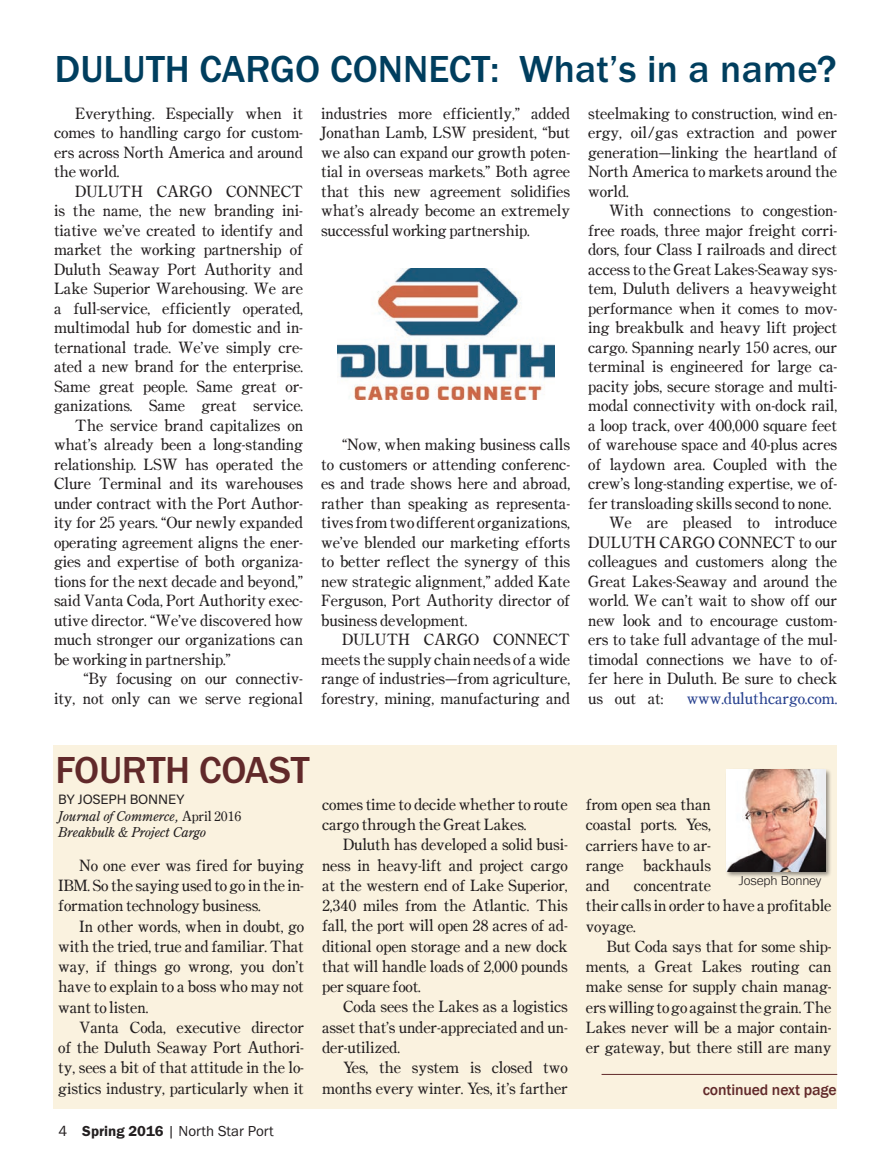
<style>
.page{position:relative;width:891px;height:1161px;background:#fff}
.page>*{position:absolute;margin:0;border:0;box-sizing:border-box;transform-origin:0 0}
.t1{font:500 39px "Franklin Gothic URW";color:#003e5e}
.t2{font:500 39px "Franklin Gothic URW";letter-spacing:-.01em;color:#61292a}
.t3{font:15.75px/20.2px "Century Oldstyle ICG";letter-spacing:-.01em;color:#231f20;text-align:justify}
.t4{font:15.75px "Century Oldstyle ICG";letter-spacing:-.01em;color:#253f8e}
.t5{font:500 15.75px "Franklin Gothic";letter-spacing:-.01em;color:#61292a}
.t6{font:15px "Franklin Gothic URW Boo";color:#231f20}
.t7{font:italic 13.5px/16.5px "Century Old Style Std";letter-spacing:-.01em;color:#231f20}
.t8{font:13.5px "Acumin Pro";letter-spacing:-.01em;color:#231f20}
.t9{font:300 13.5px "Franklin Gothic URW";letter-spacing:-.01em;color:#231f20}
.s1{font-family:"Century Oldstyle ICG";font-style:normal}
.s2{font-family:"Franklin Gothic URW Dem"}
</style>
<div class="page">
<div style="left:53px;top:745px;width:784px;height:363px;background:#faf2df"></div>
<div style="left:725px;top:768px;width:106px;height:110px;background:#231f20;opacity:.5"></div>
<img style="left:727px;top:770px;width:98px;height:101px">
<img style="left:338px;top:269px;width:217px;height:130px">
<hr style="left:602px;top:1074px;width:235px;height:1px;background:#61292a">
<h1 class="t1" style="left:55px;top:44px;width:783px">DULUTH CARGO CONNECT: What’s in a name?</h1>
<p class="t3" style="left:54px;top:103px;width:251px;line-height:19.5px;text-indent:21px">Everything. Especially when it comes to handling cargo for custom&shy;ers across North America and around the world.</p>
<p class="t3" style="left:75px;top:181px;width:230px">DULUTH CARGO CONNECT</p>
<p class="t3" style="left:54px;top:200px;width:251px">is the name, the new branding ini-</p>
<p class="t3" style="left:54px;top:220px;width:251px">tiative we’ve created to identify and</p>
<p class="t3" style="left:54px;top:239px;width:251px">market the working partnership of</p>
<p class="t3" style="left:54px;top:259px;width:251px">Duluth Seaway Port Authority and</p>
<p class="t3" style="left:54px;top:278px;width:251px">Lake Superior Warehousing. We are</p>
<p class="t3" style="left:54px;top:298px;width:251px">a full-service, efficiently operated,</p>
<p class="t3" style="left:54px;top:317px;width:251px">multimodal hub for domestic and in-</p>
<p class="t3" style="left:54px;top:337px;width:251px">ternational trade. We’ve simply cre-</p>
<p class="t3" style="left:54px;top:356px;width:251px">ated a new brand for the enterprise.</p>
<p class="t3" style="left:54px;top:376px;width:251px">Same great people. Same great or-</p>
<p class="t3" style="left:54px;top:395px;width:251px">ganizations. Same great service.</p>
<p class="t3" style="left:75px;top:415px;width:230px">The service brand capitalizes on</p>
<p class="t3" style="left:54px;top:434px;width:251px">what’s already been a long-standing</p>
<p class="t3" style="left:54px;top:454px;width:251px">relationship. LSW has operated the</p>
<p class="t3" style="left:54px;top:473px;width:251px">Clure Terminal and its warehouses</p>
<p class="t3" style="left:54px;top:493px;width:251px">under contract with the Port Author-</p>
<p class="t3" style="left:54px;top:512px;width:251px">ity for 25 years. “Our newly expanded</p>
<p class="t3" style="left:54px;top:532px;width:251px">operating agreement aligns the ener-</p>
<p class="t3" style="left:54px;top:551px;width:251px">gies and expertise of both organiza-</p>
<p class="t3" style="left:54px;top:571px;width:251px">tions for the next decade and beyond,”</p>
<p class="t3" style="left:54px;top:590px;width:251px">said Vanta Coda, Port Authority exec-</p>
<p class="t3" style="left:54px;top:610px;width:251px">utive director. “We’ve discovered how</p>
<p class="t3" style="left:54px;top:629px;width:251px">much stronger our organizations can</p>
<p class="t3" style="left:54px;top:649px;width:178px">be working in partnership.”</p>
<p class="t3" style="left:84px;top:668px;width:221px">“By focusing on our connectiv-</p>
<p class="t3" style="left:54px;top:688px;width:251px">ity, not only can we serve regional</p>
<p class="t3" style="left:321px;top:103px;width:251px;line-height:19.5px">industries more efficiently,” added Jonathan Lamb, LSW president, “but we also can expand our growth poten&shy;tial in overseas markets.” Both agree that this new agreement solidifies what’s already become an extremely successful working partnership.</p>
<p class="t3" style="left:321px;top:435px;width:251px;line-height:19.5px;text-indent:21px">“Now, when making business calls to customers or attending conferenc&shy;es and trade shows here and abroad, rather than speaking as representa&shy;tives from two different organizations, we’ve blended our marketing efforts to better reflect the synergy of this new strategic alignment,” added Kate Ferguson, Port Authority director of business development.</p>
<p class="t3" style="left:321px;top:630px;width:251px;line-height:19.5px;text-indent:21px">DULUTH CARGO CONNECT meets the supply chain needs of a wide range of industries—from agriculture, forestry, mining, manufacturing and</p>
<p class="t3" style="left:588px;top:103px;width:251px;line-height:19.5px">steelmaking to construction, wind en&shy;ergy, oil/gas extraction and power generation—linking the heartland of North America to markets around the world.</p>
<p class="t3" style="left:609px;top:200px;width:230px">With connections to congestion-</p>
<p class="t3" style="left:588px;top:220px;width:251px">free roads, three major freight corri-</p>
<p class="t3" style="left:588px;top:239px;width:251px">dors, four Class I railroads and direct</p>
<p class="t3" style="left:588px;top:259px;width:251px">access to the Great Lakes-Seaway sys-</p>
<p class="t3" style="left:588px;top:278px;width:251px">tem, Duluth delivers a heavyweight</p>
<p class="t3" style="left:588px;top:298px;width:251px">performance when it comes to mov-</p>
<p class="t3" style="left:588px;top:317px;width:251px">ing breakbulk and heavy lift project</p>
<p class="t3" style="left:588px;top:337px;width:251px">cargo. Spanning nearly 150 acres, our</p>
<p class="t3" style="left:588px;top:356px;width:251px">terminal is engineered for large ca-</p>
<p class="t3" style="left:588px;top:376px;width:251px">pacity jobs, secure storage and multi-</p>
<p class="t3" style="left:588px;top:395px;width:251px">modal connectivity with on-dock rail,</p>
<p class="t3" style="left:588px;top:415px;width:251px">a loop track, over 400,000 square feet</p>
<p class="t3" style="left:588px;top:434px;width:251px">of warehouse space and 40-plus acres</p>
<p class="t3" style="left:588px;top:454px;width:251px">of laydown area. Coupled with the</p>
<p class="t3" style="left:588px;top:473px;width:251px">crew’s long-standing expertise, we of-</p>
<p class="t3" style="left:588px;top:493px;width:245px">fer transloading skills second to none.</p>
<p class="t3" style="left:609px;top:512px;width:230px">We are pleased to introduce</p>
<p class="t3" style="left:588px;top:532px;width:251px">DULUTH CARGO CONNECT to our</p>
<p class="t3" style="left:588px;top:551px;width:251px">colleagues and customers along the</p>
<p class="t3" style="left:588px;top:571px;width:251px">Great Lakes-Seaway and around the</p>
<p class="t3" style="left:588px;top:590px;width:251px">world. We can’t wait to show off our</p>
<p class="t3" style="left:588px;top:610px;width:251px">new look and to encourage custom-</p>
<p class="t3" style="left:588px;top:629px;width:251px">ers to take full advantage of the mul-</p>
<p class="t3" style="left:588px;top:649px;width:251px">timodal connections we have to of-</p>
<p class="t3" style="left:588px;top:668px;width:251px">fer here in Duluth. Be sure to check</p>
<p class="t3" style="left:588px;top:688px;width:77px">us out at:</p>
<p class="t4" style="left:687px;top:688px;width:152px">www.duluthcargo.com.</p>
<h1 class="t2" style="left:56px;top:746px;width:255px">FOURTH COAST</h1>
<p class="t8" style="left:58px;top:790px;width:128px">BY JOSEPH BONNEY</p>
<p class="t7" style="left:58px;top:807px;width:185px">Journal of Commerce, <span class="s1">April 2016<br></span>Breakbulk &amp; Project Cargo</p>
<p class="t3" style="left:58px;top:855px;width:247px;text-indent:21px">No one ever was fired for buying IBM. So the saying used to go in the in&shy;formation technology business.</p>
<p class="t3" style="left:58px;top:915px;width:247px;text-indent:21px">In other words, when in doubt, go with the tried, true and familiar. That way, if things go wrong, you don’t have to explain to a boss who may not want to listen.</p>
<p class="t3" style="left:58px;top:1017px;width:247px;text-indent:21px">Vanta Coda, executive director of the Duluth Seaway Port Authori&shy;ty, sees a bit of that attitude in the lo&shy;gistics industry, particularly when it</p>
<p class="t6" style="left:58px;top:1121px;width:217px">4 <span class="s2">Spring 2016</span> | North Star Port</p>
<p class="t3" style="left:322px;top:794px;width:247px">comes time to decide whether to route cargo through the Great Lakes.</p>
<p class="t3" style="left:322px;top:834px;width:247px;text-indent:21px">Duluth has developed a solid busi&shy;ness in heavy-lift and project cargo at the western end of Lake Superior, 2,340 miles from the Atlantic. This fall, the port will open 28 acres of ad&shy;ditional open storage and a new dock that will handle loads of 2,000 pounds per square foot.</p>
<p class="t3" style="left:322px;top:996px;width:247px;text-indent:21px">Coda sees the Lakes as a logistics asset that’s under-appreciated and un&shy;der-utilized.</p>
<p class="t3" style="left:322px;top:1057px;width:247px;text-align:right">Yes, the system is closed two months every winter. Yes, it’s farther</p>
<p class="t3" style="left:586px;top:794px;width:127px">from open sea than coastal ports. Yes, carriers have to ar&shy;range backhauls and</p>
<p class="t9" style="left:739px;top:872px;width:84px">Joseph Bonney</p>
<p class="t3" style="left:586px;top:875px;width:247px;text-align:left;text-indent:48px">concentrate<br>their calls in order to have a profitable voyage.</p>
<p class="t3" style="left:586px;top:936px;width:247px;text-indent:21px">But Coda says that for some ship&shy;ments, a Great Lakes routing can make sense for supply chain manag&shy;ers willing to go against the grain. The Lakes never will be a major contain&shy;er gateway, but there still are many</p>
<p class="t5" style="left:703px;top:1080px;width:135px">continued next page</p>
</div>
